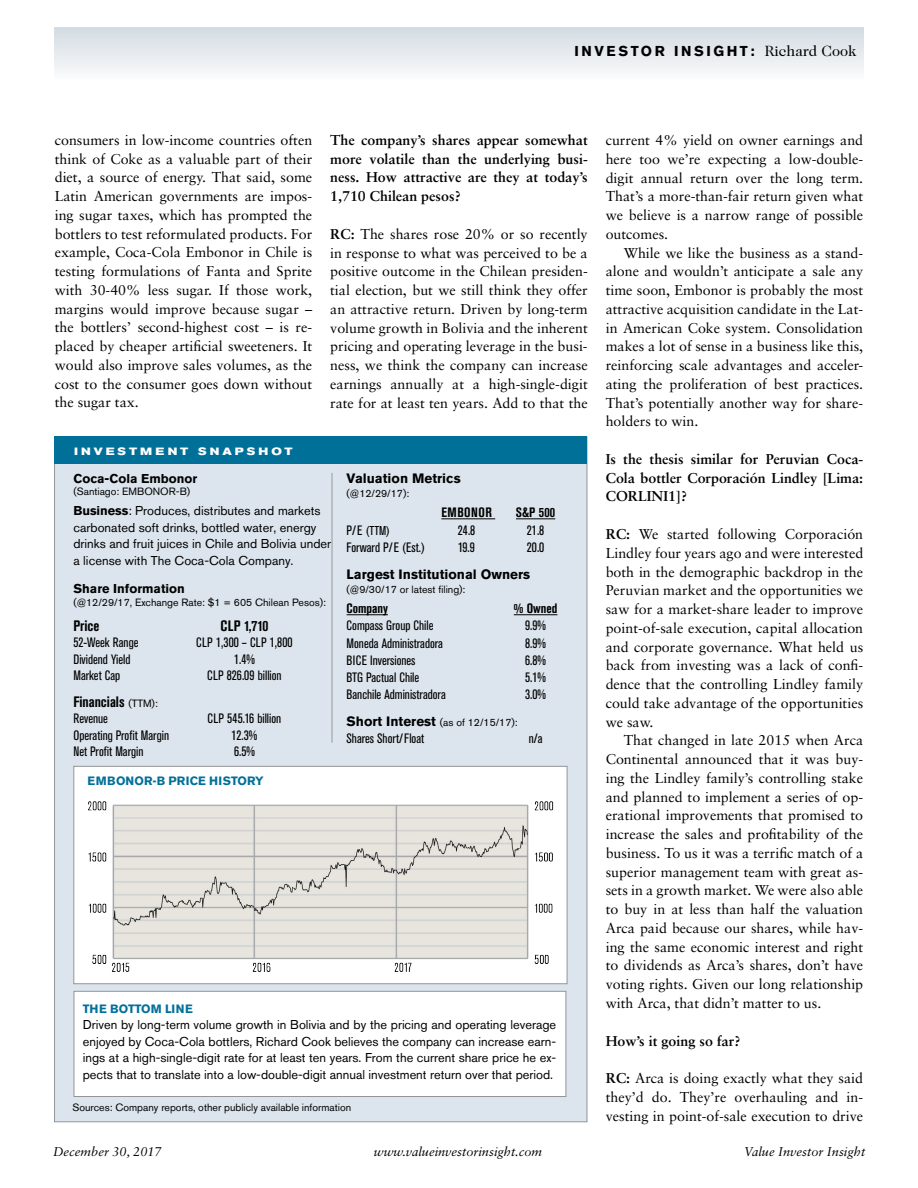
<style>
.page{position:relative;width:918px;height:1188px;background:#fff}
.page>*{position:absolute;margin:0;border:0;box-sizing:border-box;transform-origin:0 0}
.t1{font:700 condensed 15px "Akzidenz Grotesk BE";color:#000}
.t2{font:14.25px/18.8px "Sabon";color:#000;text-align:justify}
.t3{font:700 14.25px/18.8px "Sabon";color:#000;text-align:justify}
.t4{font:700 14.25px "Akzidenz Grotesk BQ";letter-spacing:.18em;color:#000}
.t5{font:condensed 13.5px "Akzidenz Grotesk BE";color:#000}
.t6{font:700 13.5px "Akzidenz Grotesk BQ";color:#000}
.t7{font:700 condensed 13.5px "Akzidenz Grotesk BE";color:#000}
.t8{font:condensed 13.5px "Akzidenz Grotesk BE";letter-spacing:.02em;color:#000}
.t9{font:700 condensed 13.5px "Akzidenz Grotesk BE";letter-spacing:.035em;color:#000}
.t10{font:12.75px/16.5px "Akzidenz Grotesk BQ";color:#000}
.t11{font:italic 12.75px "Sabon LT Std";color:#000}
.t12{font:700 12.75px "Akzidenz Grotesk BQ";color:#000}
.t13{font:condensed 12.75px "Akzidenz Grotesk BE";color:#000}
.t14{font:700 12px "Akzidenz Grotesk BE";color:#007099}
.t15{font:10.5px "Akzidenz Grotesk BQ";color:#000}
.t16{font:700 expanded 10.5px "Akzidenz Grotesk BE";letter-spacing:.29em;color:#fff}
.s1{font-family:"Caslon Two Twenty Four";font-weight:400;font-size:15px}
.s2{font-weight:700}
.s3{font-family:"Akzidenz Grotesk BQ";font-weight:400;font-stretch:normal;font-size:10.5px}
.s4{font-size:13.5px}
.s5{font-weight:700;font-size:13.5px}
</style>
<div class="page">
<div style="left:54px;top:28px;width:810px;height:52px;background:linear-gradient(to bottom,#d3dbe3,#fafbfb)"></div>
<div style="left:54px;top:436px;width:533px;height:686px;background:#dce5ed;border:1px solid #939598"></div>
<div style="left:74px;top:991px;width:492px;height:106px;background:#fff;border:1px solid #939598"></div>
<hr style="left:441px;top:518px;width:54px;height:1px;background:#000">
<hr style="left:516px;top:518px;width:39px;height:1px;background:#000">
<hr style="left:347px;top:614px;width:41px;height:1px;background:#000">
<hr style="left:514px;top:614px;width:43px;height:1px;background:#000">
<div style="left:54px;top:436px;width:532px;height:28px;background:#007099"></div>
<hr style="left:332px;top:473px;width:1px;height:270px;background:#524b48">
<div style="left:73px;top:766px;width:494px;height:218px;background:#fff;border:1px solid #939598"></div>
<img style="left:88px;top:801px;width:466px;height:171px">
<p class="t4" style="left:575px;top:43px;width:283px">INVESTOR INSIGHT: <span class="s1">Richard Cook</span></p>
<p class="t2" style="left:55px;top:130px;width:259px">consumers in low-income countries often think of Coke as a valuable part of their diet, a source of energy. That said, some Latin American governments are impos&shy;ing sugar taxes, which has prompted the bottlers to test reformulated products. For example, Coca-Cola Embonor in Chile is testing formulations of Fanta and Sprite with 30-40% less sugar. If those work, margins would improve because sugar – the bottlers’ second-highest cost – is re&shy;placed by cheaper artificial sweeteners. It would also improve sales volumes, as the cost to the consumer goes down without the sugar tax.</p>
<p class="t3" style="left:330px;top:130px;width:259px">The company’s shares appear somewhat more volatile than the underlying busi&shy;ness. How attractive are they at today’s 1,710 Chilean pesos?</p>
<p class="t2" style="left:330px;top:224px;width:259px"><span class="s2">RC:</span> The shares rose 20% or so recently in response to what was perceived to be a positive outcome in the Chilean presiden&shy;tial election, but we still think they offer an attractive return. Driven by long-term volume growth in Bolivia and the inherent pricing and operating leverage in the busi&shy;ness, we think the company can increase earnings annually at a high-single-digit rate for at least ten years. Add to that the</p>
<p class="t16" style="left:74px;top:445px;width:220px">INVESTMENT SNAPSHOT</p>
<p class="t12" style="left:73px;top:471px;width:125px">Coca-Cola Embonor</p>
<p class="t15" style="left:73px;top:485px;width:118px">(Santiago: EMBONOR-B)</p>
<p class="t10" style="left:73px;top:503px;width:259px"><span class="s2">Business</span>: Produces, distributes and markets carbonated soft drinks, bottled water, energy drinks and fruit juices in Chile and Bolivia under a license with The Coca-Cola Company.</p>
<p class="t12" style="left:73px;top:581px;width:113px">Share Information</p>
<p class="t15" style="left:73px;top:597px;width:254px">(@12/29/17, Exchange Rate: $1 = 605 Chilean Pesos):</p>
<p class="t1" style="left:73px;top:617px;width:27px">Price</p>
<p class="t1" style="left:220px;top:617px;width:49px">CLP 1,710</p>
<p class="t5" style="left:73px;top:635px;width:67px">52-Week Range</p>
<p class="t8" style="left:196px;top:635px;width:98px">CLP 1,300 – CLP 1,800</p>
<p class="t5" style="left:73px;top:652px;width:59px">Dividend Yield</p>
<p class="t5" style="left:234px;top:652px;width:22px">1.4%</p>
<p class="t5" style="left:73px;top:668px;width:48px">Market Cap</p>
<p class="t5" style="left:207px;top:668px;width:76px">CLP 826.09 billion</p>
<p class="t1" style="left:73px;top:693px;width:86px">Financials <span class="s3">(TTM):</span></p>
<p class="t5" style="left:73px;top:711px;width:36px">Revenue</p>
<p class="t5" style="left:208px;top:711px;width:75px">CLP 545.16 billion</p>
<p class="t5" style="left:73px;top:727px;width:97px">Operating Profit Margin</p>
<p class="t5" style="left:231px;top:727px;width:27px">12.3%</p>
<p class="t5" style="left:73px;top:744px;width:72px">Net Profit Margin</p>
<p class="t5" style="left:234px;top:744px;width:22px">6.5%</p>
<p class="t14" style="left:88px;top:773px;width:178px">EMBONOR-B PRICE HISTORY</p>
<p class="t6" style="left:347px;top:471px;width:116px">Valuation Metrics</p>
<p class="t15" style="left:347px;top:488px;width:64px">(@12/29/17):</p>
<p class="t9" style="left:441px;top:505px;width:52px">EMBONOR</p>
<p class="t7" style="left:516px;top:505px;width:41px">S&amp;P 500</p>
<p class="t13" style="left:347px;top:523px;width:45px"><span class="s4">P/E</span> (TTM)</p>
<p class="t5" style="left:458px;top:522px;width:19px">24.8</p>
<p class="t5" style="left:527px;top:522px;width:19px">21.8</p>
<p class="t5" style="left:347px;top:539px;width:80px">Forward P/E (Est.)</p>
<p class="t5" style="left:458px;top:539px;width:18px">19.9</p>
<p class="t5" style="left:527px;top:539px;width:19px">20.0</p>
<p class="t6" style="left:347px;top:567px;width:185px">Largest Institutional Owners</p>
<p class="t15" style="left:347px;top:583px;width:120px">(@9/30/17 or latest filing):</p>
<p class="t7" style="left:347px;top:601px;width:43px">Company</p>
<p class="t7" style="left:514px;top:601px;width:45px">% Owned</p>
<p class="t5" style="left:347px;top:618px;width:88px">Compass Group Chile</p>
<p class="t5" style="left:525px;top:618px;width:22px">9.9%</p>
<p class="t5" style="left:347px;top:635px;width:98px">Moneda Administradora</p>
<p class="t5" style="left:525px;top:635px;width:22px">8.9%</p>
<p class="t5" style="left:347px;top:652px;width:70px">BICE Inversiones</p>
<p class="t5" style="left:525px;top:652px;width:22px">6.8%</p>
<p class="t5" style="left:347px;top:670px;width:74px">BTG Pactual Chile</p>
<p class="t5" style="left:525px;top:670px;width:22px">5.1%</p>
<p class="t5" style="left:347px;top:687px;width:101px">Banchile Administradora</p>
<p class="t5" style="left:525px;top:687px;width:22px">3.0%</p>
<p class="t15" style="left:347px;top:716px;width:173px"><span class="s5">Short Interest</span> (as of 12/15/17):</p>
<p class="t5" style="left:347px;top:731px;width:79px">Shares Short/Float</p>
<p class="t5" style="left:529px;top:731px;width:15px">n/a</p>
<p class="t14" style="left:83px;top:1001px;width:112px">THE BOTTOM LINE</p>
<p class="t10" style="left:83px;top:1016px;width:475px;text-align:justify">Driven by long-term volume growth in Bolivia and by the pricing and operating leverage enjoyed by Coca-Cola bottlers, Richard Cook believes the company can increase earn&shy;ings at a high-single-digit rate for at least ten years. From the current share price he ex&shy;pects that to translate into a low-double-digit annual investment return over that period.</p>
<p class="t15" style="left:72px;top:1101px;width:280px">Sources: Company reports, other publicly available information</p>
<p class="t2" style="left:606px;top:131px;width:259px">current 4% yield on owner earnings and here too we’re expecting a low-double&shy;digit annual return over the long term.<br>That’s a more-than-fair return given what we believe is a narrow range of possible outcomes.</p>
<p class="t2" style="left:606px;top:243px;width:259px;text-indent:18px">While we like the business as a stand&shy;alone and wouldn’t anticipate a sale any time soon, Embonor is probably the most attractive acquisition candidate in the Lat&shy;in American Coke system. Consolidation makes a lot of sense in a business like this, reinforcing scale advantages and acceler&shy;ating the proliferation of best practices.<br>That’s potentially another way for share&shy;holders to win.</p>
<p class="t3" style="left:606px;top:449px;width:259px">Is the thesis similar for Peruvian Coca-Cola bottler Corporación Lindley [Lima:<br>CORLINI1]?</p>
<p class="t2" style="left:606px;top:525px;width:259px"><span class="s2">RC:</span> We started following Corporación Lindley four years ago and were interested both in the demographic backdrop in the Peruvian market and the opportunities we saw for a market-share leader to improve point-of-sale execution, capital allocation and corporate governance. What held us back from investing was a lack of confi&shy;dence that the controlling Lindley family could take advantage of the opportunities we saw.</p>
<p class="t2" style="left:606px;top:731px;width:259px;text-indent:18px">That changed in late 2015 when Arca Continental announced that it was buy&shy;ing the Lindley family’s controlling stake and planned to implement a series of op&shy;erational improvements that promised to increase the sales and profitability of the business. To us it was a terrific match of a superior management team with great as&shy;sets in a growth market. We were also able to buy in at less than half the valuation Arca paid because our shares, while hav&shy;ing the same economic interest and right to dividends as Arca’s shares, don’t have voting rights. Given our long relationship with Arca, that didn’t matter to us.</p>
<p class="t3" style="left:606px;top:1031px;width:136px">How’s it going so far?</p>
<p class="t2" style="left:606px;top:1069px;width:259px"><span class="s2">RC:</span> Arca is doing exactly what they said they’d do. They’re overhauling and in&shy;vesting in point-of-sale execution to drive</p>
<p class="t11" style="left:53px;top:1144px;width:110px">December 30, 2017</p>
<p class="t11" style="left:374px;top:1144px;width:170px">www.valueinvestorinsight.com</p>
<p class="t11" style="left:744px;top:1144px;width:123px">Value Investor Insight</p>
</div>
